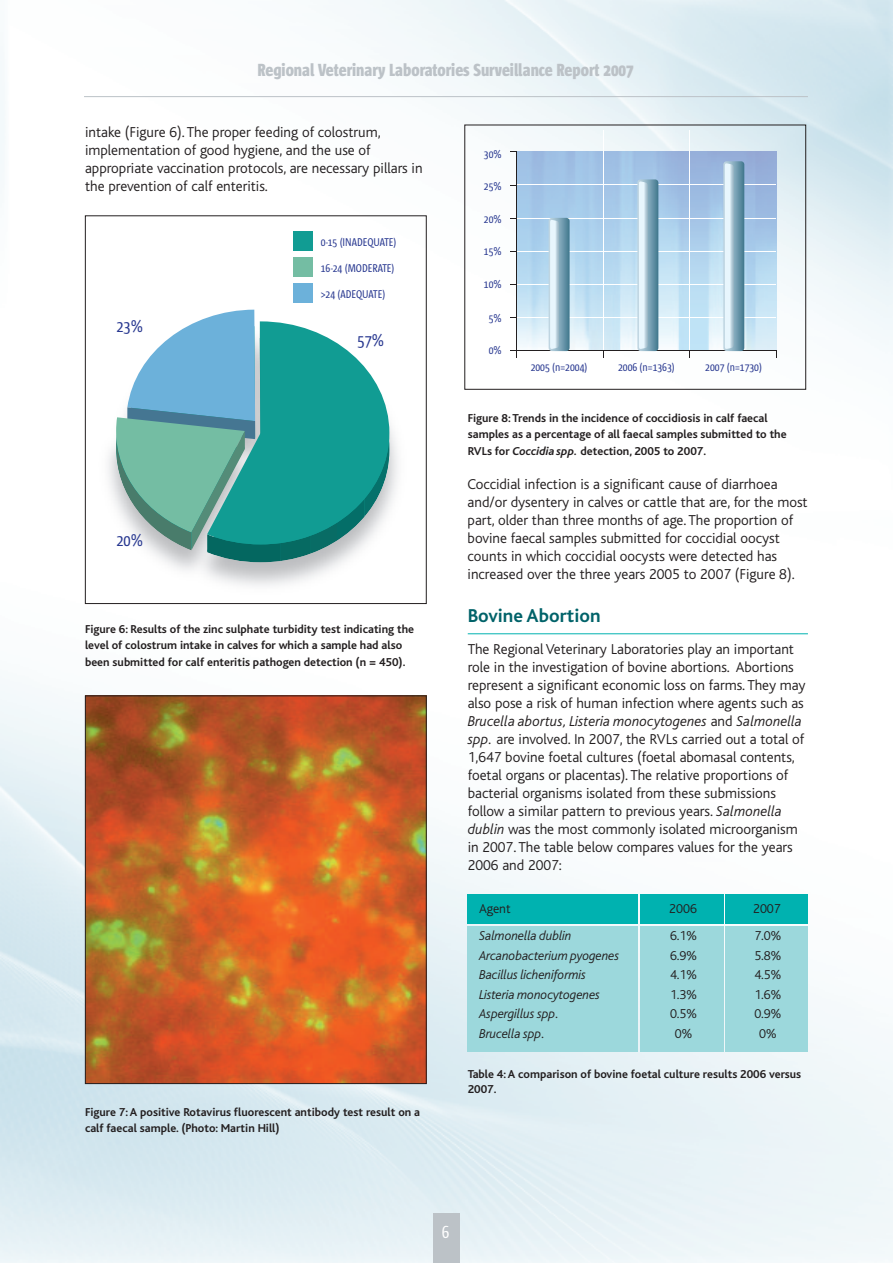
<style>
.page{position:relative;width:893px;height:1263px;background:#fff}
.page>*{position:absolute;margin:0;border:0;box-sizing:border-box;transform-origin:0 0}
.t1{font:700 19.5px "Bliss";color:#006269}
.t2{font:800 18px "Sun Sans Condensed";color:#bcc2c7}
.t3{font:18px "Sun Sans Condensed";color:#fff}
.t4{font:17.25px "Sun Sans Condensed";color:#283890}
.t5{font:300 15px/18px "Bliss";color:#231f20}
.t6{font:italic 300 13.5px "Bliss";letter-spacing:-.01em;color:#231f20}
.t7{font:300 13.5px "Bliss";color:#231f20}
.t8{font:700 12px/16.5px "Bliss";color:#231f20}
.t9{font:11.55px "Sun Sans Condensed";color:#283890}
.s1{font-style:italic}
</style>
<div class="page">
<img style="left:0;top:0;width:893px;height:1263px">
<div style="left:464px;top:125px;width:342px;height:265px;border:1px solid #231f20"></div>
<img style="left:517px;top:152px;width:259px;height:198px">
<hr style="left:517px;top:317px;width:258px;height:1px;background:#fff">
<hr style="left:603px;top:131px;width:1px;height:220px;background:#fff">
<hr style="left:690px;top:131px;width:1px;height:220px;background:#fff">
<hr style="left:517px;top:284px;width:258px;height:1px;background:#fff">
<hr style="left:517px;top:251px;width:258px;height:1px;background:#fff">
<hr style="left:517px;top:218px;width:258px;height:1px;background:#fff">
<hr style="left:517px;top:185px;width:258px;height:1px;background:#fff">
<hr style="left:510px;top:350px;width:266px;height:1px;background:#231f20">
<hr style="left:516px;top:152px;width:1px;height:205px;background:#231f20">
<svg style="left:549px;top:218px;width:21px;height:133px;background:#709bae"></svg>
<svg style="left:550px;top:220px;width:9px;height:129px"></svg>
<svg style="left:637px;top:179px;width:21px;height:172px;background:#759fb2"></svg>
<svg style="left:639px;top:181px;width:9px;height:168px;background:#d1e3ed"></svg>
<svg style="left:723px;top:161px;width:21px;height:190px;background:#759eb1"></svg>
<svg style="left:725px;top:163px;width:9px;height:186px;background:#d1e3ec"></svg>
<div style="left:85px;top:215px;width:342px;height:389px;border:1px solid #231f20"></div>
<img style="left:95px;top:321px;width:316px;height:278px">
<svg style="left:116px;top:310px;width:274px;height:252px"></svg>
<div style="left:293px;top:232px;width:20px;height:19px;background:#119c93"></div>
<div style="left:293px;top:258px;width:20px;height:19px;background:#74bda3"></div>
<div style="left:293px;top:284px;width:20px;height:19px;background:#6cb1da"></div>
<img style="left:87px;top:697px;width:338px;height:385px">
<div style="left:85px;top:695px;width:342px;height:389px;border:1px solid #231f20"></div>
<hr style="left:84px;top:96px;width:724px;height:1px;background:#bcc2c7">
<div style="left:433px;top:1213px;width:26px;height:50px;background:#bcc2c7"></div>
<hr style="left:468px;top:633px;width:340px;height:1px;background:#00b2b0">
<div style="left:468px;top:894px;width:170px;height:30px;background:#00b2b0"></div>
<div style="left:640px;top:894px;width:83px;height:30px;background:#00b2b0"></div>
<div style="left:725px;top:894px;width:83px;height:30px;background:#00b2b0"></div>
<div style="left:468px;top:926px;width:170px;height:125px;background:#9cd8dc"></div>
<div style="left:640px;top:926px;width:83px;height:125px;background:#9cd8dc"></div>
<div style="left:725px;top:926px;width:83px;height:125px;background:#9cd8dc"></div>
<p class="t2" style="left:257px;top:63px;width:378px">Regional Veterinary Laboratories Surveillance Report 2007</p>
<p class="t5" style="left:85px;top:124px;width:339px">intake (Figure 6). The proper feeding of colostrum, implementation of good hygiene, and the use of appropriate vaccination protocols, are necessary pillars in the prevention of calf enteritis.</p>
<p class="t4" style="left:116px;top:320px;width:28px">23%</p>
<p class="t4" style="left:116px;top:534px;width:28px">20%</p>
<p class="t9" style="left:321px;top:238px;width:77px">0-15 (INADEQUATE)</p>
<p class="t9" style="left:321px;top:264px;width:75px">16-24 (MODERATE)</p>
<p class="t9" style="left:321px;top:290px;width:66px">&gt;24 (ADEQUATE)</p>
<p class="t4" style="left:358px;top:334px;width:28px">57%</p>
<p class="t8" style="left:85px;top:622px;width:330px">Figure 6: Results of the zinc sulphate turbidity test indicating the level of colostrum intake in calves for which a sample had also been submitted for calf enteritis pathogen detection (n = 450).</p>
<p class="t8" style="left:85px;top:1105px;width:337px">Figure 7:A positive Rotavirus fluorescent antibody test result on a calf faecal sample. (Photo: Martin Hill)</p>
<p class="t9" style="left:484px;top:150px;width:19px">30%</p>
<p class="t9" style="left:484px;top:182px;width:19px">25%</p>
<p class="t9" style="left:484px;top:215px;width:19px">20%</p>
<p class="t9" style="left:484px;top:247px;width:19px">15%</p>
<p class="t9" style="left:484px;top:280px;width:19px">10%</p>
<p class="t9" style="left:489px;top:314px;width:15px">5%</p>
<p class="t9" style="left:489px;top:345px;width:15px">0%</p>
<p class="t9" style="left:531px;top:362px;width:58px">2005 (n=2004)</p>
<p class="t9" style="left:618px;top:362px;width:58px">2006 (n=1363)</p>
<p class="t9" style="left:705px;top:362px;width:58px">2007 (n=1730)</p>
<p class="t8" style="left:468px;top:411px;width:320px">Figure 8:Trends in the incidence of coccidiosis in calf faecal samples as a percentage of all faecal samples submitted to the<br>RVLs for <span class="s1">Coccidia spp.</span> detection, 2005 to 2007.</p>
<p class="t5" style="left:468px;top:476px;width:342px">Coccidial infection is a significant cause of diarrhoea and/or dysentery in calves or cattle that are, for the most part, older than three months of age. The proportion of bovine faecal samples submitted for coccidial oocyst counts in which coccidial oocysts were detected has increased over the three years 2005 to 2007 (Figure 8).</p>
<h1 class="t1" style="left:468px;top:609px;width:134px">Bovine Abortion</h1>
<p class="t5" style="left:468px;top:641px;width:340px">The Regional Veterinary Laboratories play an important role in the investigation of bovine abortions. Abortions represent a significant economic loss on farms. They may also pose a risk of human infection where agents such as <span class="s1">Brucella abortus, Listeria monocytogenes</span> and <span class="s1">Salmonella spp.</span> are involved. In 2007, the RVLs carried out a total of 1,647 bovine foetal cultures (foetal abomasal contents, foetal organs or placentas). The relative proportions of bacterial organisms isolated from these submissions follow a similar pattern to previous years. <span class="s1">Salmonella dublin</span> was the most commonly isolated microorganism in 2007. The table below compares values for the years 2006 and 2007:</p>
<p class="t7" style="left:479px;top:904px;width:33px">Agent</p>
<p class="t7" style="left:669px;top:904px;width:29px">2006</p>
<p class="t7" style="left:753px;top:904px;width:29px">2007</p>
<p class="t6" style="left:479px;top:931px;width:94px">Salmonella dublin</p>
<p class="t7" style="left:670px;top:931px;width:29px">6.1%</p>
<p class="t7" style="left:754px;top:931px;width:29px">7.0%</p>
<p class="t6" style="left:479px;top:951px;width:142px">Arcanobacterium pyogenes</p>
<p class="t7" style="left:670px;top:951px;width:29px">6.9%</p>
<p class="t7" style="left:754px;top:951px;width:29px">5.8%</p>
<p class="t6" style="left:479px;top:970px;width:108px">Bacillus licheniformis</p>
<p class="t7" style="left:670px;top:970px;width:29px">4.1%</p>
<p class="t7" style="left:754px;top:970px;width:29px">4.5%</p>
<p class="t6" style="left:479px;top:990px;width:122px">Listeria monocytogenes</p>
<p class="t7" style="left:670px;top:990px;width:29px">1.3%</p>
<p class="t7" style="left:754px;top:990px;width:29px">1.6%</p>
<p class="t6" style="left:479px;top:1009px;width:82px">Aspergillus spp.</p>
<p class="t7" style="left:670px;top:1009px;width:29px">0.5%</p>
<p class="t7" style="left:754px;top:1009px;width:29px">0.9%</p>
<p class="t6" style="left:479px;top:1029px;width:68px">Brucella spp.</p>
<p class="t7" style="left:675px;top:1029px;width:19px">0%</p>
<p class="t7" style="left:759px;top:1029px;width:19px">0%</p>
<p class="t8" style="left:468px;top:1068px;width:335px;line-height:14.4px">Table 4:A comparison of bovine foetal culture results 2006 versus<br>2007.</p>
<p class="t3" style="left:442px;top:1225px;width:9px">6</p>
</div>
